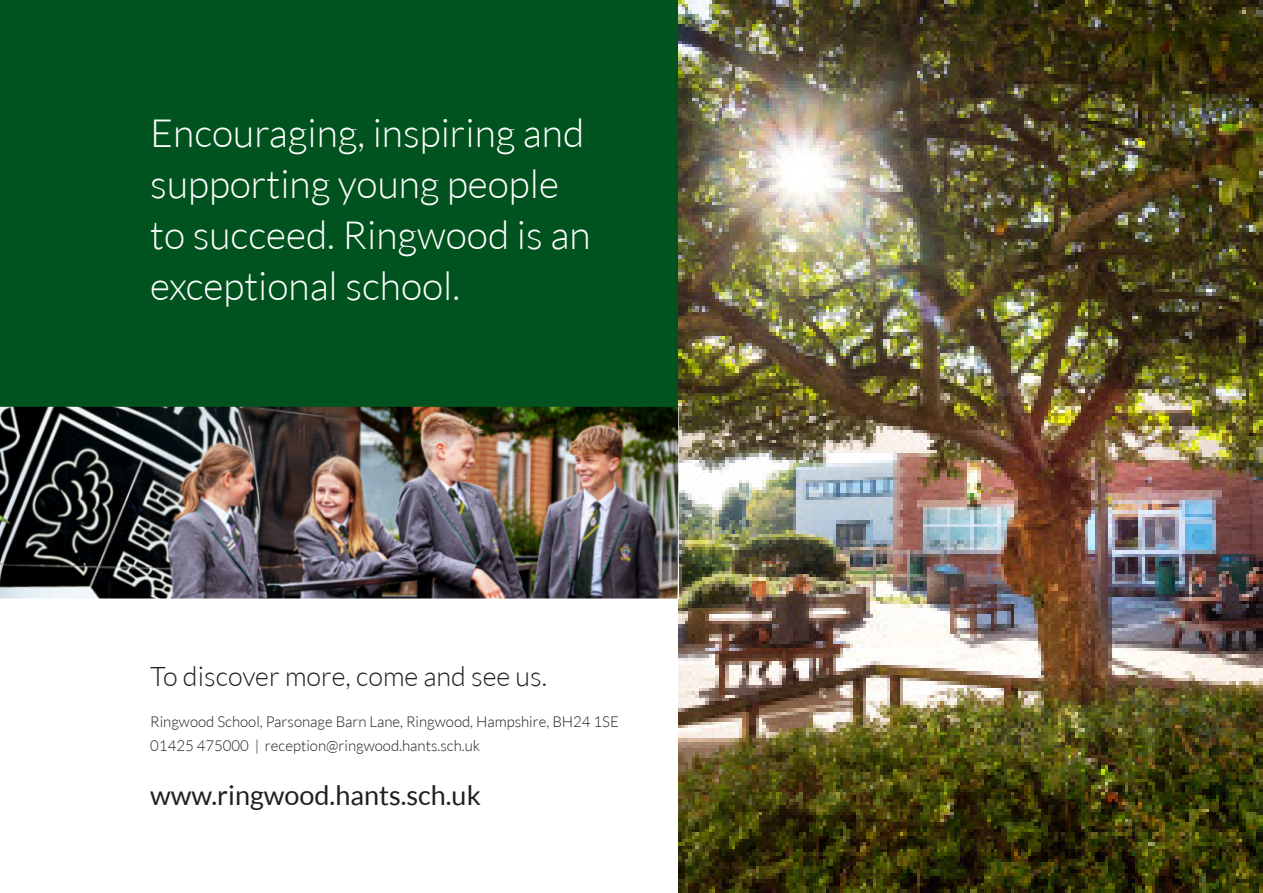
<style>
.page{position:relative;width:1263px;height:893px;background:#fff}
.page>*{position:absolute;margin:0;border:0;box-sizing:border-box;transform-origin:0 0}
.t1{font:300 39px/51px "Lato";color:#fff}
.t2{font:300 27px "Lato";color:#231f20}
.t3{font:27px "Lato";color:#231f20}
.t4{font:300 15px "Lato";color:#231f20}
</style>
<div class="page">
<div style="left:0;top:0;width:678px;height:407px;background:#00531e"></div>
<img style="left:678px;top:0;width:585px;height:893px">
<img style="left:0;top:407px;width:678px;height:191px">
<p class="t1" style="left:150px;top:108px;width:442px">Encouraging, inspiring and supporting young people to succeed. Ringwood is an exceptional school.</p>
<p class="t2" style="left:150px;top:661px;width:398px">To discover more, come and see us.</p>
<p class="t4" style="left:150px;top:713px;width:470px">Ringwood School, Parsonage Barn Lane, Ringwood, Hampshire, BH24 1SE</p>
<p class="t4" style="left:150px;top:737px;width:331px">01425 475000 | reception@ringwood.hants.sch.uk</p>
<p class="t3" style="left:150px;top:780px;width:332px">www.ringwood.hants.sch.uk</p>
</div>
